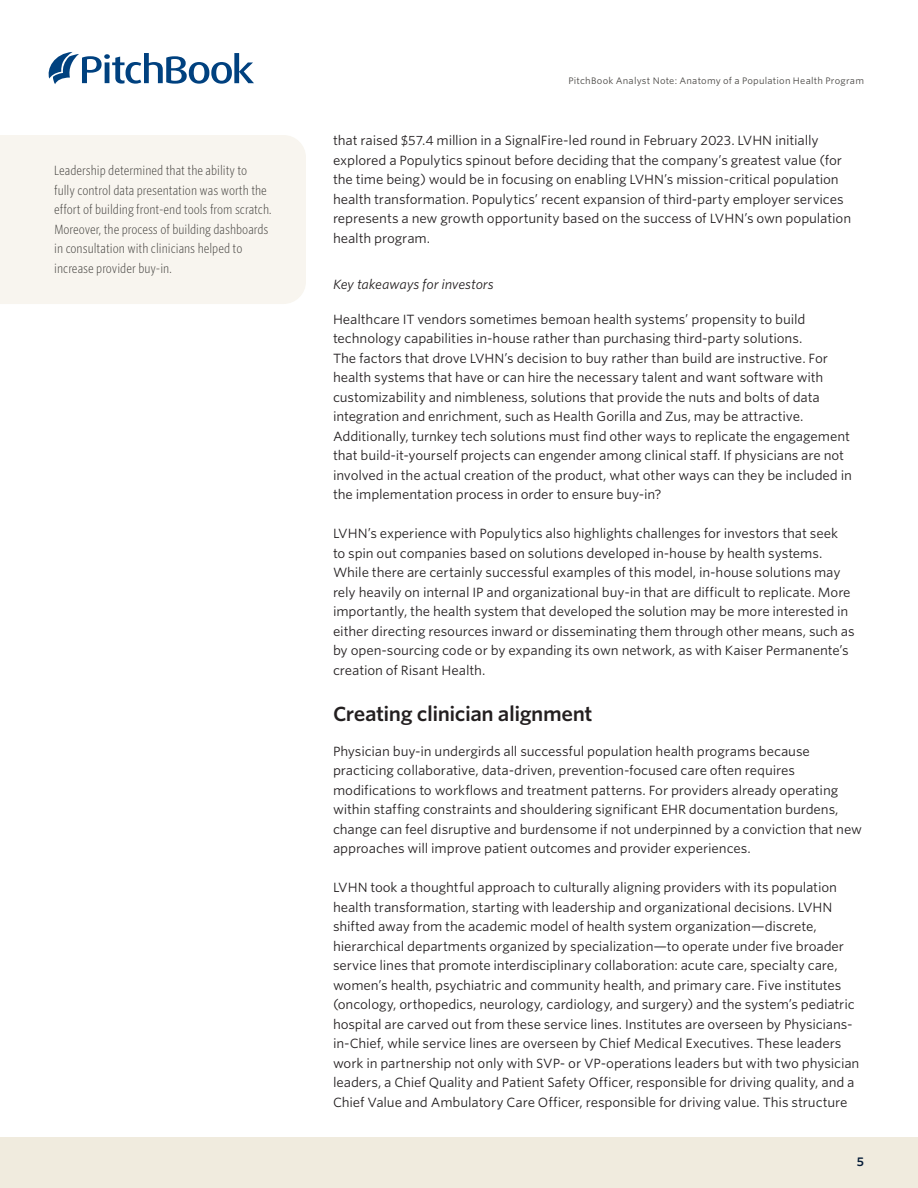
<style>
.page{position:relative;width:918px;height:1188px;background:#fff}
.page>*{position:absolute;margin:0;border:0;box-sizing:border-box;transform-origin:0 0}
.AN_Section_title{font:600 19.5px "Whitney S Sm";letter-spacing:-.025em;color:#231f20}
.AN_Body_copy_-_runt{font:12.75px/19.5px "Whitney S Sm";letter-spacing:-.01em;color:#231f20}
.AN_Callout_text{font:300 12.75px/19.5px "Whitney Cond S Sm";color:#484643}
.AN_Section_title-2{font:italic 12.75px "Whitney S Sm";letter-spacing:-.015em;color:#231f20}
.t1{font:600 12px "Whitney S Sm";color:#051c38}
.t2{font:9px "Whitney S Sm";letter-spacing:.02em;color:#484643}
</style>
<div class="page">
<svg style="left:49px;top:52px;width:205px;height:32px"></svg>
<div style="left:0;top:1137px;width:918px;height:51px;background:#f0ebde"></div>
<div style="left:0;top:135px;width:306px;height:169px;background:#f8f5ef"></div>
<p class="AN_Callout_text" style="left:54px;top:160px;width:219px">Leadership determined that the ability to<br>fully control data presentation was worth the effort of building front-end tools from scratch.<br>Moreover, the process of building dashboards in consultation with clinicians helped to increase provider buy-in.</p>
<p class="t2" style="left:568px;top:75px;width:297px">PitchBook Analyst Note: Anatomy of a Population Health Program</p>
<p class="AN_Body_copy_-_runt" style="left:333px;top:131px;width:520px">that raised $57.4 million in a SignalFire-led round in February 2023. LVHN initially explored a Populytics spinout before deciding that the company’s greatest value (for the time being) would be in focusing on enabling LVHN’s mission-critical population health transformation. Populytics’ recent expansion of third-party employer services represents a new growth opportunity based on the success of LVHN’s own population health program.</p>
<p class="AN_Section_title-2" style="left:333px;top:276px;width:162px">Key takeaways for investors</p>
<p class="AN_Body_copy_-_runt" style="left:333px;top:309px;width:521px">Healthcare IT vendors sometimes bemoan health systems’ propensity to build technology capabilities in-house rather than purchasing third-party solutions.<br>The factors that drove LVHN’s decision to buy rather than build are instructive. For health systems that have or can hire the necessary talent and want software with customizability and nimbleness, solutions that provide the nuts and bolts of data integration and enrichment, such as Health Gorilla and Zus, may be attractive.<br>Additionally, turnkey tech solutions must find other ways to replicate the engagement that build-it-yourself projects can engender among clinical staff. If physicians are not involved in the actual creation of the product, what other ways can they be included in the implementation process in order to ensure buy-in?</p>
<p class="AN_Body_copy_-_runt" style="left:333px;top:524px;width:523px">LVHN’s experience with Populytics also highlights challenges for investors that seek<br>to spin out companies based on solutions developed in-house by health systems.<br>While there are certainly successful examples of this model, in-house solutions may rely heavily on internal IP and organizational buy-in that are difficult to replicate. More importantly, the health system that developed the solution may be more interested in either directing resources inward or disseminating them through other means, such as by open-sourcing code or by expanding its own network, as with Kaiser Permanente’s creation of Risant Health.</p>
<p class="AN_Section_title" style="left:333px;top:700px;width:261px">Creating clinician alignment</p>
<p class="AN_Body_copy_-_runt" style="left:333px;top:741px;width:531px">Physician buy-in undergirds all successful population health programs because practicing collaborative, data-driven, prevention-focused care often requires modifications to workflows and treatment patterns. For providers already operating within staffing constraints and shouldering significant EHR documentation burdens, change can feel disruptive and burdensome if not underpinned by a conviction that new approaches will improve patient outcomes and provider experiences.</p>
<p class="AN_Body_copy_-_runt" style="left:333px;top:878px;width:528px">LVHN took a thoughtful approach to culturally aligning providers with its population health transformation, starting with leadership and organizational decisions. LVHN shifted away from the academic model of health system organization—discrete, hierarchical departments organized by specialization—to operate under five broader service lines that promote interdisciplinary collaboration: acute care, specialty care, women’s health, psychiatric and community health, and primary care. Five institutes (oncology, orthopedics, neurology, cardiology, and surgery) and the system’s pediatric hospital are carved out from these service lines. Institutes are overseen by Physicians&shy;in-Chief, while service lines are overseen by Chief Medical Executives. These leaders work in partnership not only with SVP- or VP-operations leaders but with two physician leaders, a Chief Quality and Patient Safety Officer, responsible for driving quality, and a Chief Value and Ambulatory Care Officer, responsible for driving value. This structure</p>
<p class="t1" style="left:857px;top:1153px;width:9px">5</p>
</div>
